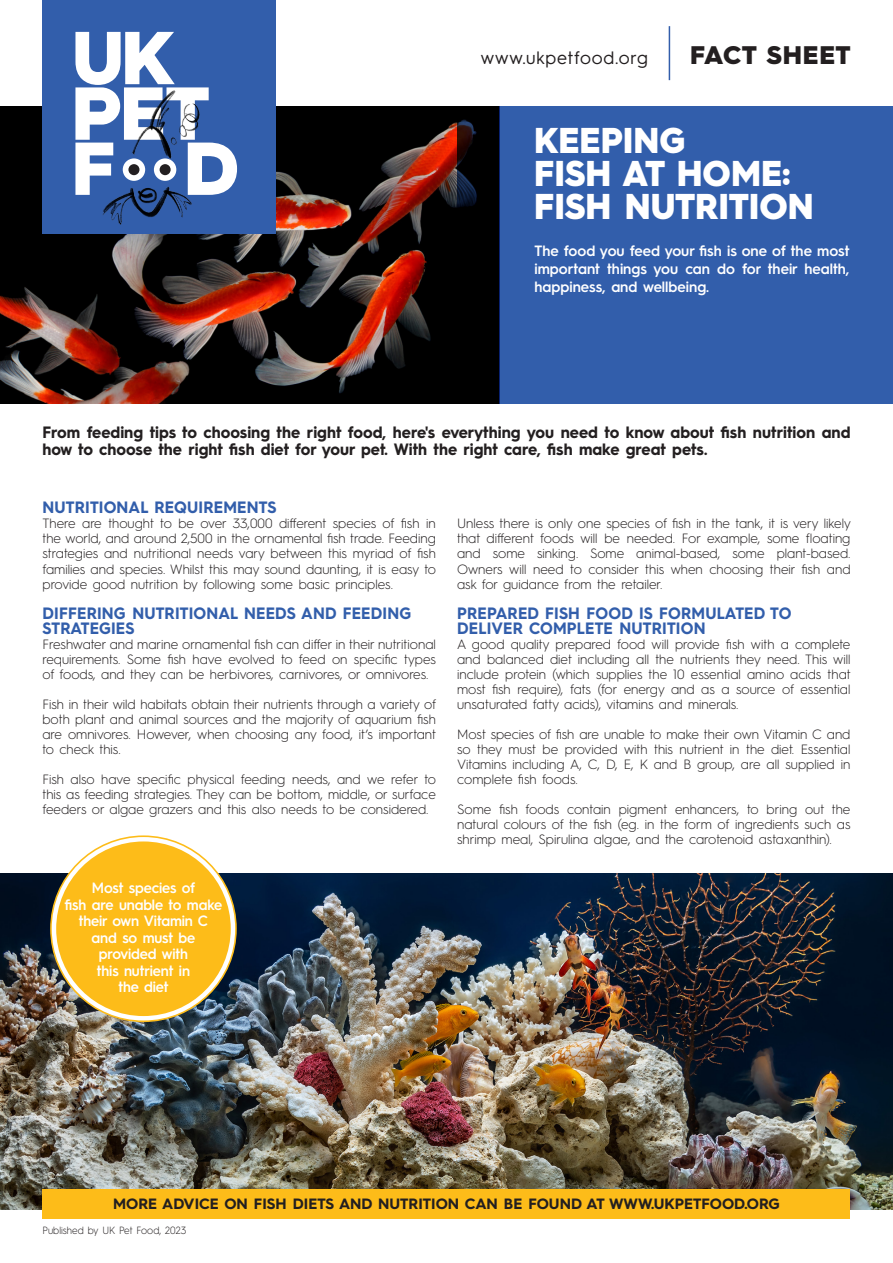
<style>
.page{position:relative;width:893px;height:1263px;background:#fff}
.page>*{position:absolute;margin:0;border:0;box-sizing:border-box;transform-origin:0 0}
.t1{font:900 36px "Hurme Geometric Sans 3";color:#fff;scale:.95 1}
.t2{font:900 25.5px "Hurme Geometric Sans 3";letter-spacing:.03em;color:#231f20}
.t3{font:18px "Hurme Geometric Sans 3";letter-spacing:.045em;color:#231f20}
.t4{font:700 16.5px/16.5px "Hurme Geometric Sans 3";color:#231f20;scale:.95 1}
.t5{font:700 16.5px/15px "Hurme Geometric Sans 3";letter-spacing:.01em;color:#325eab;scale:.95 1}
.t6{font:600 15px/18px "Hurme Geometric Sans 3";letter-spacing:-.01em;color:#fff;text-align:justify}
.t7{font:600 15px/16.5px "Hurme Geometric Sans 3";letter-spacing:-.01em;color:#fff;text-align:center;scale:.95 1}
.t8{font:700 15px "Hurme Geometric Sans 3";color:#231f20}
.t9{font:300 13.5px/15px "Hurme Geometric Sans 3";color:#231f20;text-align:justify}
.t10{font:300 10.5px "Hurme Geometric Sans 3";color:#231f20;scale:.95 1}
</style>
<div class="page">
<img style="left:0;top:873px;width:893px;height:337px">
<svg style="left:51px;top:836px;width:185px;height:185px"></svg>
<hr style="left:669px;top:26px;width:1px;height:54px;background:#325eab">
<img style="left:0;top:106px;width:457px;height:298px">
<div style="left:500px;top:106px;width:393px;height:298px;background:#325eab"></div>
<svg style="left:457px;top:106px;width:43px;height:298px;background:#020205"></svg>
<div style="left:43px;top:1189px;width:807px;height:29px;background:#fdbc19"></div>
<div style="left:43px;top:0;width:233px;height:234px;background:#325eab"></div>
<svg style="left:75px;top:32px;width:162px;height:163px"></svg>
<img style="left:80px;top:83px;width:133px;height:142px">
<div style="left:56px;top:841px;width:175px;height:175px;background:#fdbc19;border-radius:50%"></div>
<p class="t3" style="left:481px;top:45px;width:168px">www.ukpetfood.org</p>
<p class="t2" style="left:690px;top:37px;width:162px">FACT SHEET</p>
<p class="t1" style="left:534px;top:115px;width:161px">KEEPING</p>
<p class="t1" style="left:534px;top:148px;width:271px">FISH AT HOME:</p>
<p class="t1" style="left:534px;top:181px;width:296px">FISH NUTRITION</p>
<p class="t6" style="left:534px;top:241px;width:317px">The food you feed your fish is one of the most important things you can do for their health, happiness, and wellbeing.</p>
<p class="t4" style="left:43px;top:423px;width:852px">From feeding tips to choosing the right food, here's everything you need to know about fish nutrition and how to choose the right fish diet for your pet. With the right care, fish make great pets.</p>
<p class="t5" style="left:43px;top:499px;width:248px">NUTRITIONAL REQUIREMENTS</p>
<p class="t9" style="left:43px;top:515px;width:395px">There are thought to be over 33,000 different species of fish in the world, and around 2,500 in the ornamental fish trade. Feeding strategies and nutritional needs vary between this myriad of fish families and species. Whilst this may sound daunting, it is easy to provide good nutrition by following some basic principles.</p>
<p class="t5" style="left:43px;top:604px;width:390px">DIFFERING NUTRITIONAL NEEDS AND FEEDING<br>STRATEGIES</p>
<p class="t9" style="left:43px;top:635px;width:395px">Freshwater and marine ornamental fish can differ in their nutritional requirements. Some fish have evolved to feed on specific types of foods, and they can be herbivores, carnivores, or omnivores.</p>
<p class="t9" style="left:43px;top:695px;width:395px">Fish in their wild habitats obtain their nutrients through a variety of both plant and animal sources and the majority of aquarium fish are omnivores. However, when choosing any food, it’s important to check this.</p>
<p class="t9" style="left:43px;top:770px;width:395px">Fish also have specific physical feeding needs, and we refer to this as feeding strategies. They can be bottom, middle, or surface feeders or algae grazers and this also needs to be considered.</p>
<p class="t7" style="left:92px;top:878px;width:110px">Most species of</p>
<p class="t7" style="left:65px;top:895px;width:167px">fish are unable to make their own Vitamin C</p>
<p class="t7" style="left:92px;top:928px;width:111px">and so must be</p>
<p class="t7" style="left:99px;top:944px;width:95px">provided with</p>
<p class="t7" style="left:97px;top:961px;width:100px">this nutrient in</p>
<p class="t7" style="left:118px;top:977px;width:55px">the diet</p>
<p class="t9" style="left:457px;top:515px;width:395px">Unless there is only one species of fish in the tank, it is very likely that different foods will be needed. For example, some floating and some sinking. Some animal-based, some plant-based.<br>Owners will need to consider this when choosing their fish and ask for guidance from the retailer.</p>
<p class="t5" style="left:457px;top:604px;width:354px">PREPARED FISH FOOD IS FORMULATED TO<br>DELIVER COMPLETE NUTRITION</p>
<p class="t9" style="left:457px;top:635px;width:395px">A good quality prepared food will provide fish with a complete and balanced diet including all the nutrients they need. This will include protein (which supplies the 10 essential amino acids that most fish require), fats (for energy and as a source of essential unsaturated fatty acids), vitamins and minerals.</p>
<p class="t9" style="left:457px;top:725px;width:395px">Most species of fish are unable to make their own Vitamin C and so they must be provided with this nutrient in the diet. Essential Vitamins including A, C, D, E, K and B group, are all supplied in complete fish foods.</p>
<p class="t9" style="left:457px;top:800px;width:395px">Some fish foods contain pigment enhancers, to bring out the natural colours of the fish (eg. in the form of ingredients such as shrimp meal, Spirulina algae, and the carotenoid astaxanthin).</p>
<p class="t8" style="left:113px;top:1193px;width:668px">MORE ADVICE ON FISH DIETS AND NUTRITION CAN BE FOUND AT WWW.UKPETFOOD.ORG</p>
<p class="t10" style="left:43px;top:1223px;width:153px">Published by UK Pet Food, 2023</p>
</div>
